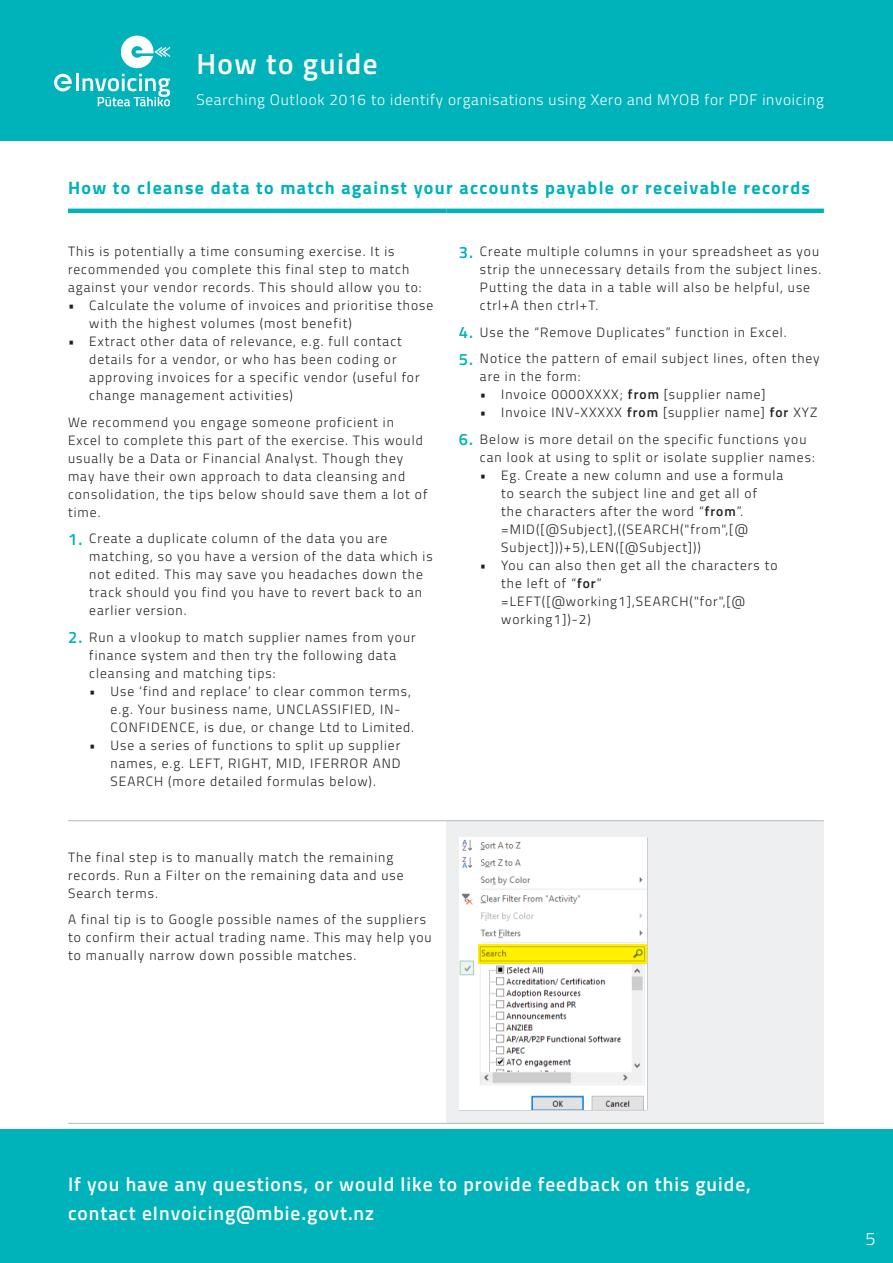
<style>
.page{position:relative;width:893px;height:1263px;background:#fff}
.page>*{position:absolute;margin:0;border:0;box-sizing:border-box;transform-origin:0 0}
.t1{font:600 29.25px "Titillium Web";letter-spacing:.05em;color:#fff}
.B4B_TITLE{font:600 19.5px/28.5px "Titillium Web";letter-spacing:.05em;color:#fff}
.Sub_head{font:700 18px "Titillium Web";letter-spacing:.075em;color:#00b2b9}
.t2{font:300 18px "Titillium Web";color:#fff}
.t3{font:300 15.3px "Titillium Web";letter-spacing:.05em;color:#fff}
.B4B_Body_copy{font:300 13.5px/18px "Titillium Web";letter-spacing:.075em;color:#231f20}
.s1{font-weight:600;font-size:16.5px;color:#00b2b9}
.s2{font-weight:600}
</style>
<div class="page">
<div style="left:0;top:1129px;width:893px;height:134px;background:#00b2b9"></div>
<div style="left:0;top:0;width:893px;height:141px;background:#00b2b9"></div>
<svg style="left:54px;top:74px;width:18px;height:17px"></svg>
<hr style="left:76px;top:74px;width:3px;height:17px;background:#fff">
<svg style="left:83px;top:35px;width:87px;height:71px"></svg>
<div style="left:446px;top:821px;width:378px;height:302px;background:#edeff1"></div>
<hr style="left:68px;top:209px;width:378px;height:4px;background:#00b2b9">
<hr style="left:446px;top:209px;width:378px;height:4px;background:#00b2b9">
<hr style="left:68px;top:820px;width:378px;height:1px;background:#afb9c1">
<hr style="left:446px;top:820px;width:378px;height:1px;background:#afb9c1">
<hr style="left:68px;top:1123px;width:378px;height:1px;background:#afb9c1">
<hr style="left:446px;top:1123px;width:378px;height:1px;background:#afb9c1">
<img style="left:459px;top:838px;width:188px;height:271px">
<svg style="left:478px;top:944px;width:169px;height:20px;background:#f4e700"></svg>
<h1 class="t1" style="left:196px;top:42px;width:183px">How to guide</h1>
<p class="t3" style="left:196px;top:88px;width:629px">Searching Outlook 2016 to identify organisations using Xero and MYOB for PDF invoicing</p>
<p class="Sub_head" style="left:68px;top:174px;width:743px">How to cleanse data to match against your accounts payable or receivable records</p>
<p class="B4B_Body_copy" style="left:68px;top:242px;width:355px">This is potentially a time consuming exercise. It is recommended you complete this final step to match against your vendor records. This should allow you to:</p>
<p class="B4B_Body_copy" style="left:89px;top:296px;width:345px;text-indent:-21px">• Calculate the volume of invoices and prioritise those with the highest volumes (most benefit)</p>
<p class="B4B_Body_copy" style="left:89px;top:332px;width:332px;text-indent:-21px">• Extract other data of relevance, e.g. full contact details for a vendor, or who has been coding or approving invoices for a specific vendor (useful for change management activities)</p>
<p class="B4B_Body_copy" style="left:68px;top:412px;width:361px">We recommend you engage someone proficient in Excel to complete this part of the exercise. This would usually be a Data or Financial Analyst. Though they may have their own approach to data cleansing and consolidation, the tips below should save them a lot of time.</p>
<p class="B4B_Body_copy" style="left:89px;top:529px;width:345px;text-indent:-21px"><span class="s1">1.</span> Create a duplicate column of the data you are matching, so you have a version of the data which is not edited. This may save you headaches down the track should you find you have to revert back to an earlier version.</p>
<p class="B4B_Body_copy" style="left:89px;top:627px;width:328px;text-indent:-21px"><span class="s1">2.</span> Run a vlookup to match supplier names from your finance system and then try the following data cleansing and matching tips:</p>
<p class="B4B_Body_copy" style="left:111px;top:681px;width:305px;text-indent:-21px">• Use ‘find and replace’ to clear common terms, e.g. Your business name, UNCLASSIFIED, IN-<br>CONFIDENCE, is due, or change Ltd to Limited.</p>
<p class="B4B_Body_copy" style="left:111px;top:735px;width:292px;text-align:justify;text-indent:-21px">• Use a series of functions to split up supplier names, e.g. LEFT, RIGHT, MID, IFERROR AND SEARCH (more detailed formulas below).</p>
<p class="B4B_Body_copy" style="left:68px;top:847px;width:337px">The final step is to manually match the remaining records. Run a Filter on the remaining data and use<br>Search terms.</p>
<p class="B4B_Body_copy" style="left:68px;top:910px;width:365px">A final tip is to Google possible names of the suppliers to confirm their actual trading name. This may help you to manually narrow down possible matches.</p>
<p class="B4B_Body_copy" style="left:480px;top:242px;width:343px;text-indent:-21px"><span class="s1">3.</span> Create multiple columns in your spreadsheet as you strip the unnecessary details from the subject lines.<br>Putting the data in a table will also be helpful, use ctrl+A then ctrl+T.</p>
<p class="B4B_Body_copy" style="left:459px;top:322px;width:329px"><span class="s1">4.</span> Use the “Remove Duplicates” function in Excel.</p>
<p class="B4B_Body_copy" style="left:480px;top:349px;width:341px;text-indent:-21px"><span class="s1">5.</span> Notice the pattern of email subject lines, often they are in the form:</p>
<p class="B4B_Body_copy" style="left:480px;top:385px;width:287px">• Invoice 0000XXXX; <span class="s2">from</span> [supplier name]</p>
<p class="B4B_Body_copy" style="left:480px;top:403px;width:339px">• Invoice INV-XXXXX <span class="s2">from</span> [supplier name] <span class="s2">for</span> XYZ</p>
<p class="B4B_Body_copy" style="left:480px;top:429px;width:336px;text-indent:-21px"><span class="s1">6.</span> Below is more detail on the specific functions you can look at using to split or isolate supplier names:</p>
<p class="B4B_Body_copy" style="left:501px;top:465px;width:284px;text-indent:-21px">• Eg. Create a new column and use a formula to search the subject line and get all of<br>the characters after the word “<span class="s2">from</span>”. =MID([@Subject],((SEARCH("from",[@ Subject]))+5),LEN([@Subject]))</p>
<p class="B4B_Body_copy" style="left:501px;top:555px;width:278px;text-indent:-21px">• You can also then get all the characters to the left of “<span class="s2">for</span>” =LEFT([@working1],SEARCH("for",[@ working1])-2)</p>
<p class="B4B_TITLE" style="left:68px;top:1169px;width:684px">If you have any questions, or would like to provide feedback on this guide, contact eInvoicing@mbie.govt.nz</p>
<h3 class="t2" style="left:865px;top:1225px;width:12px">5</h3>
</div>
